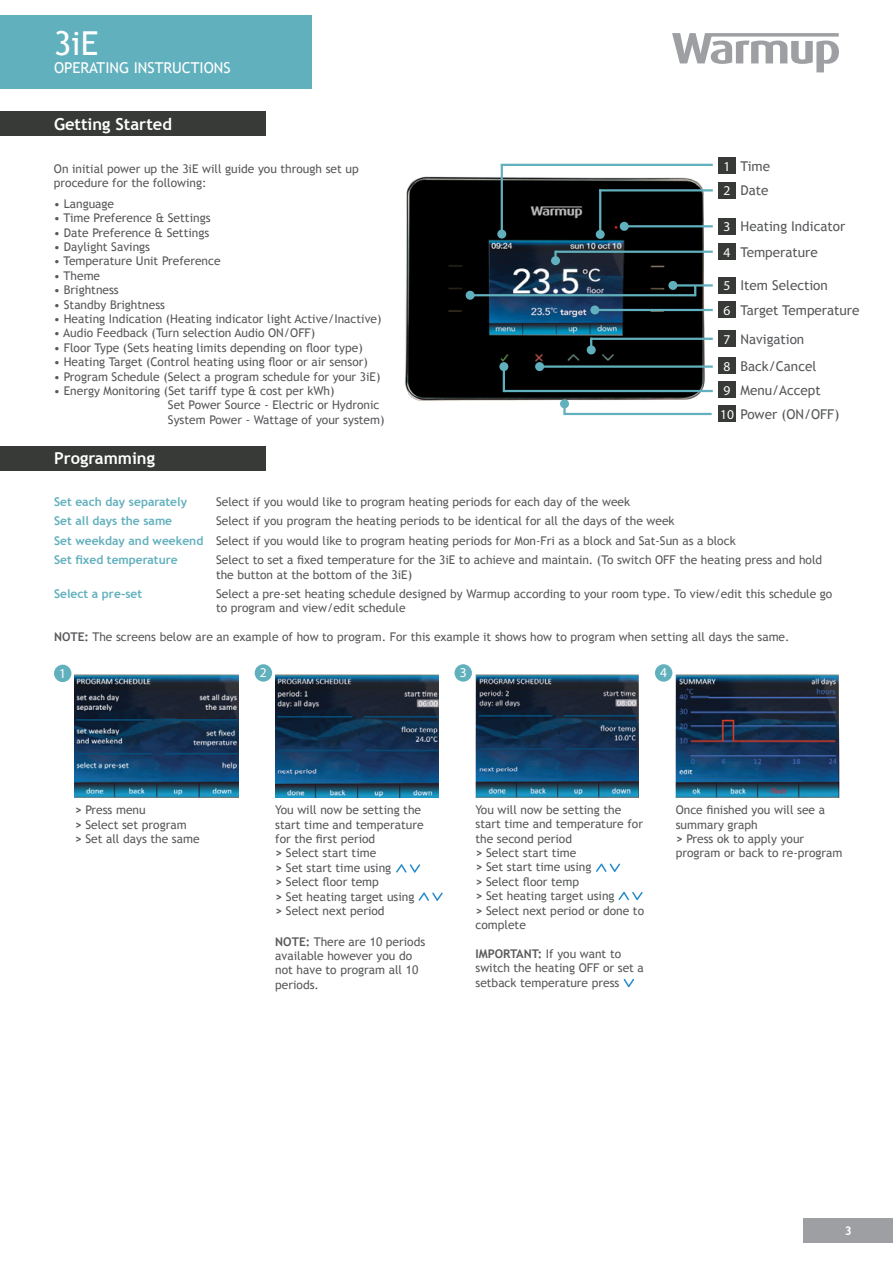
<style>
.page{position:relative;width:893px;height:1263px;background:#fff}
.page>*{position:absolute;margin:0;border:0;box-sizing:border-box;transform-origin:0 0}
.t1{font:33px "Trebuchet MS";color:#fff}
.t2{font:700 16.5px "Trebuchet MS";color:#fff}
.t3{font:15px "Trebuchet MS";color:#fff}
.t4{font:13.5px/24.6px "Trebuchet MS";color:#58595b}
.t5{font:13.5px/24.5px "Myriad Pro";color:#fff}
.t6{font:12px/14.4px "Trebuchet MS";color:#58595b}
.t7{font:700 12px "Trebuchet MS";color:#61b0bd}
.t8{font:700 12px "Trebuchet MS";color:#fff}
.s1{font-weight:700;color:#61b0bd}
.s2{font-weight:700}
</style>
<div class="page">
<svg style="left:672px;top:33px;width:167px;height:39px"></svg>
<div style="left:0;top:15px;width:311px;height:74px;background:#61b0bd"></div>
<img style="left:405px;top:167px;width:301px;height:241px">
<hr style="left:501px;top:164px;width:212px;height:2px;background:#61b0bd">
<hr style="left:599px;top:189px;width:114px;height:2px;background:#61b0bd">
<hr style="left:624px;top:225px;width:89px;height:2px;background:#61b0bd">
<div style="left:620px;top:222px;width:9px;height:9px;background:#61b0bd;border-radius:50%"></div>
<hr style="left:555px;top:251px;width:158px;height:2px;background:#61b0bd">
<hr style="left:673px;top:284px;width:40px;height:3px;background:#61b0bd">
<div style="left:668px;top:281px;width:9px;height:9px;background:#61b0bd;border-radius:50%"></div>
<hr style="left:470px;top:294px;width:225px;height:2px;background:#61b0bd">
<div style="left:466px;top:291px;width:9px;height:9px;background:#61b0bd;border-radius:50%"></div>
<hr style="left:595px;top:309px;width:118px;height:2px;background:#61b0bd">
<div style="left:590px;top:305px;width:9px;height:9px;background:#61b0bd;border-radius:50%"></div>
<hr style="left:590px;top:338px;width:123px;height:2px;background:#61b0bd">
<hr style="left:540px;top:365px;width:173px;height:3px;background:#61b0bd">
<div style="left:535px;top:362px;width:9px;height:9px;background:#61b0bd;border-radius:50%"></div>
<hr style="left:504px;top:390px;width:209px;height:2px;background:#61b0bd">
<hr style="left:563px;top:413px;width:149px;height:2px;background:#61b0bd">
<hr style="left:501px;top:165px;width:2px;height:69px;background:#61b0bd">
<div style="left:497px;top:230px;width:9px;height:9px;background:#61b0bd;border-radius:50%"></div>
<hr style="left:599px;top:189px;width:2px;height:45px;background:#61b0bd">
<div style="left:596px;top:230px;width:9px;height:9px;background:#61b0bd;border-radius:50%"></div>
<div style="left:551px;top:256px;width:9px;height:9px;background:#61b0bd;border-radius:50%"></div>
<div style="left:587px;top:345px;width:9px;height:9px;background:#61b0bd;border-radius:50%"></div>
<hr style="left:503px;top:367px;width:2px;height:25px;background:#61b0bd">
<div style="left:499px;top:362px;width:9px;height:9px;background:#61b0bd;border-radius:50%"></div>
<svg style="left:563px;top:408px;width:3px;height:6px"></svg>
<div style="left:560px;top:399px;width:9px;height:9px;background:#61b0bd;border-radius:50%"></div>
<div style="left:718px;top:158px;width:18px;height:16px;background:#373a37"></div>
<div style="left:718px;top:182px;width:18px;height:16px;background:#373a37"></div>
<div style="left:718px;top:218px;width:18px;height:16px;background:#373a37"></div>
<div style="left:718px;top:244px;width:18px;height:16px;background:#373a37"></div>
<div style="left:718px;top:277px;width:18px;height:16px;background:#373a37"></div>
<div style="left:718px;top:302px;width:18px;height:16px;background:#373a37"></div>
<div style="left:718px;top:331px;width:18px;height:16px;background:#373a37"></div>
<div style="left:718px;top:357px;width:18px;height:17px;background:#373a37"></div>
<div style="left:718px;top:382px;width:18px;height:16px;background:#373a37"></div>
<div style="left:718px;top:406px;width:18px;height:16px;background:#373a37"></div>
<div style="left:0;top:111px;width:266px;height:25px;background:#373a37"></div>
<svg style="left:694px;top:286px;width:2px;height:10px"></svg>
<div style="left:0;top:446px;width:266px;height:25px;background:#373a37"></div>
<div style="left:804px;top:1218px;width:89px;height:25px;background:#9d9fa2"></div>
<div style="left:655px;top:664px;width:17px;height:18px;background:#61b0bd;border-radius:50%"></div>
<img style="left:75px;top:675px;width:163px;height:123px">
<img style="left:275px;top:675px;width:164px;height:123px">
<img style="left:475px;top:674px;width:164px;height:123px">
<img style="left:676px;top:675px;width:163px;height:123px">
<svg style="left:623px;top:978px;width:12px;height:10px"></svg>
<svg style="left:618px;top:891px;width:25px;height:10px"></svg>
<svg style="left:418px;top:892px;width:25px;height:9px"></svg>
<svg style="left:596px;top:863px;width:25px;height:9px"></svg>
<svg style="left:396px;top:864px;width:25px;height:9px"></svg>
<div style="left:54px;top:665px;width:17px;height:17px;background:#61b0bd;border-radius:50%"></div>
<div style="left:255px;top:664px;width:17px;height:18px;background:#61b0bd;border-radius:50%"></div>
<div style="left:454px;top:664px;width:18px;height:18px;background:#61b0bd;border-radius:50%"></div>
<h1 class="t1" style="left:54px;top:24px;width:46px">3iE</h1>
<p class="t3" style="left:54px;top:59px;width:178px">OPERATING INSTRUCTIONS</p>
<h2 class="t2" style="left:54px;top:114px;width:119px">Getting Started</h2>
<p class="t6" style="left:54px;top:162px;width:306px">On initial power up the 3iE will guide you through set up procedure for the following:</p>
<p class="t6" style="left:54px;top:196px;width:62px">• Language</p>
<p class="t6" style="left:54px;top:211px;width:158px">• Time Preference &amp; Settings</p>
<p class="t6" style="left:54px;top:225px;width:157px">• Date Preference &amp; Settings</p>
<p class="t6" style="left:54px;top:240px;width:98px">• Daylight Savings</p>
<p class="t6" style="left:54px;top:254px;width:168px">• Temperature Unit Preference</p>
<p class="t6" style="left:54px;top:268px;width:48px">• Theme</p>
<p class="t6" style="left:54px;top:283px;width:66px">• Brightness</p>
<p class="t6" style="left:54px;top:297px;width:113px">• Standby Brightness</p>
<p class="t6" style="left:54px;top:312px;width:329px">• Heating Indication (Heating indicator light Active/Inactive)</p>
<p class="t6" style="left:54px;top:326px;width:263px">• Audio Feedback (Turn selection Audio ON/OFF)</p>
<p class="t6" style="left:54px;top:340px;width:310px">• Floor Type (Sets heating limits depending on floor type)</p>
<p class="t6" style="left:54px;top:355px;width:315px">• Heating Target (Control heating using floor or air sensor)</p>
<p class="t6" style="left:54px;top:369px;width:328px">• Program Schedule (Select a program schedule for your 3iE)</p>
<p class="t6" style="left:168px;top:384px;width:218px;text-indent:-114px">• Energy Monitoring (Set tariff type &amp; cost per kWh)<br>Set Power Source - Electric or Hydronic<br>System Power - Wattage of your system)</p>
<h2 class="t2" style="left:54px;top:448px;width:102px">Programming</h2>
<p class="t4" style="left:740px;top:154px;width:31px">Time</p>
<p class="t5" style="left:724px;top:154px;width:8px">1<br>2</p>
<p class="t5" style="left:724px;top:214px;width:8px;line-height:25.7px">3<br>4</p>
<p class="t5" style="left:724px;top:273px;width:8px">5<br>6</p>
<p class="t5" style="left:724px;top:326px;width:8px;line-height:26.7px">7<br>8</p>
<p class="t5" style="left:720px;top:378px;width:15px;line-height:23.7px">9<br>10</p>
<p class="t4" style="left:740px;top:178px;width:30px">Date</p>
<p class="t4" style="left:740px;top:214px;width:106px">Heating Indicator</p>
<p class="t4" style="left:740px;top:240px;width:79px">Temperature</p>
<p class="t4" style="left:740px;top:273px;width:121px">Item Selection<br>Target Temperature</p>
<p class="t4" style="left:740px;top:326px;width:77px;line-height:26.7px">Navigation<br>Back/Cancel</p>
<p class="t4" style="left:740px;top:379px;width:100px;line-height:23.7px">Menu/Accept<br>Power (ON/OFF)</p>
<p class="t7" style="left:54px;top:494px;width:135px">Set each day separately</p>
<p class="t6" style="left:216px;top:494px;width:416px">Select if you would like to program heating periods for each day of the week</p>
<p class="t7" style="left:54px;top:513px;width:120px">Set all days the same</p>
<p class="t6" style="left:54px;top:511px;width:683px;line-height:19.5px;text-indent:162px">Select if you program the heating periods to be identical for all the days of the week<br><span class="s1">Set weekday and weekend</span> Select if you would like to program heating periods for Mon-Fri as a block and Sat-Sun as a block<br><span class="s1">Set fixed temperature</span></p>
<p class="t6" style="left:216px;top:553px;width:608px">Select to set a fixed temperature for the 3iE to achieve and maintain. (To switch OFF the heating press and hold the button at the bottom of the 3iE)</p>
<p class="t7" style="left:54px;top:586px;width:90px">Select a pre-set</p>
<p class="t6" style="left:216px;top:587px;width:618px">Select a pre-set heating schedule designed by Warmup according to your room type. To view/edit this schedule go to program and view/edit schedule</p>
<p class="t6" style="left:54px;top:630px;width:737px"><span class="s2">NOTE:</span> The screens below are an example of how to program. For this example it shows how to program when setting all days the same.</p>
<p class="t5" style="left:59px;top:661px;width:8px">1</p>
<p class="t5" style="left:260px;top:660px;width:8px">2</p>
<p class="t5" style="left:460px;top:660px;width:8px">3</p>
<p class="t5" style="left:660px;top:660px;width:8px">4</p>
<p class="t6" style="left:75px;top:803px;width:126px"><span class="s2">&gt;</span> Press menu<br><span class="s2">&gt;</span> Select set program<br><span class="s2">&gt;</span> Set all days the same</p>
<p class="t6" style="left:275px;top:803px;width:150px">You will now be setting the start time and temperature for the first period<br><span class="s2">&gt;</span> Select start time<br><span class="s2">&gt;</span> Set start time using<br><span class="s2">&gt;</span> Select floor temp<br><span class="s2">&gt;</span> Set heating target using <span class="s2">&gt;</span> Select next period</p>
<p class="t6" style="left:275px;top:934px;width:151px"><span class="s2">NOTE:</span> There are 10 periods available however you do not have to program all 10 periods.</p>
<p class="t6" style="left:475px;top:802px;width:170px">You will now be setting the start time and temperature for the second period<br><span class="s2">&gt;</span> Select start time<br><span class="s2">&gt;</span> Set start time using<br><span class="s2">&gt;</span> Select floor temp<br><span class="s2">&gt;</span> Set heating target using<br><span class="s2">&gt;</span> Select next period or done to complete</p>
<p class="t6" style="left:475px;top:946px;width:170px"><span class="s2">IMPORTANT:</span> If you want to switch the heating OFF or set a setback temperature press</p>
<p class="t6" style="left:676px;top:803px;width:168px">Once finished you will see a summary graph<br><span class="s2">&gt;</span> Press ok to apply your program or back to re-program</p>
<p class="t8" style="left:845px;top:1223px;width:9px">3</p>
</div>
